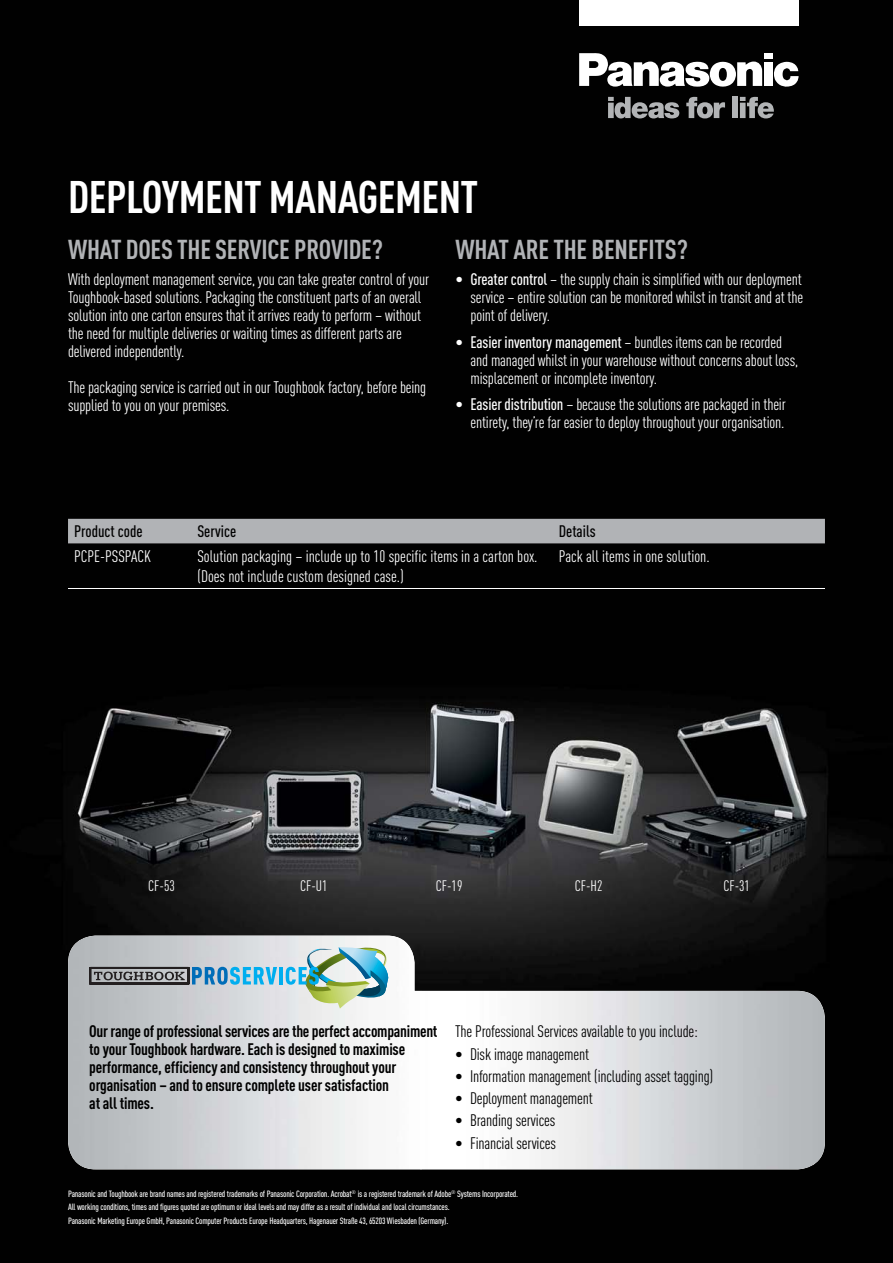
<style>
.page{position:relative;width:893px;height:1263px;background:#fff}
.page>*{position:absolute;margin:0;border:0;box-sizing:border-box;transform-origin:0 0}
.t1{font:700 condensed 45px "DIN Pro";letter-spacing:-.01em;color:#fff}
.t2{font:700 condensed 27px "DIN Pro";letter-spacing:-.01em;color:#b1b3b6}
.t3{font:condensed 16.5px/18px "DIN Pro";letter-spacing:-.01em;color:#fff}
.t4{font:700 condensed 16.5px/18px "DIN Pro";letter-spacing:-.01em;color:#000}
.t5{font:condensed 16.5px "DIN Pro";letter-spacing:-.01em;color:#000}
.t6{font:500 condensed 16.5px "DIN Pro";color:#000}
.t7{font:condensed 15px "DIN Pro";color:#fff}
.t8{font:500 condensed 9px/13.5px "DIN Pro";letter-spacing:-.02em;color:#fff}
.s1{font-weight:500}
</style>
<div class="page">
<img style="left:0;top:0;width:893px;height:1263px">
<img style="left:68px;top:935px;width:354px;height:234px">
<img style="left:421px;top:982px;width:404px;height:187px">
<hr style="left:279px;top:967px;width:4px;height:17px;background:#00aeef">
<img style="left:286px;top:947px;width:103px;height:61px">
<svg style="left:89px;top:967px;width:188px;height:18px;background:#6a8da0"></svg>
<div style="left:579px;top:0;width:220px;height:26px;background:#fff"></div>
<svg style="left:579px;top:53px;width:183px;height:34px"></svg>
<div style="left:764px;top:62px;width:9px;height:24px;background:#fff"></div>
<div style="left:764px;top:53px;width:9px;height:6px;background:#fff"></div>
<svg style="left:774px;top:62px;width:25px;height:25px"></svg>
<svg style="left:608px;top:97px;width:71px;height:21px"></svg>
<svg style="left:686px;top:97px;width:39px;height:21px"></svg>
<div style="left:733px;top:97px;width:5px;height:21px;background:#b2b4b6"></div>
<svg style="left:740px;top:97px;width:34px;height:21px"></svg>
<div style="left:68px;top:519px;width:757px;height:24px;background:#b1b3b6"></div>
<hr style="left:68px;top:588px;width:757px;height:1px;background:#fff">
<h1 class="t1" style="left:68px;top:181px;width:412px">DEPLOYMENT MANAGEMENT</h1>
<h2 class="t2" style="left:68px;top:240px;width:316px">WHAT DOES THE SERVICE PROVIDE?</h2>
<p class="t3" style="left:68px;top:272px;width:363px">With deployment management service, you can take greater control of your Toughbook-based solutions. Packaging the constituent parts of an overall solution into one carton ensures that it arrives ready to perform – without the need for multiple deliveries or waiting times as different parts are delivered independently.</p>
<p class="t3" style="left:68px;top:380px;width:360px">The packaging service is carried out in our Toughbook factory, before being supplied to you on your premises.</p>
<h2 class="t2" style="left:455px;top:240px;width:234px">WHAT ARE THE BENEFITS?</h2>
<p class="t3" style="left:470px;top:272px;width:334px;text-align:justify;text-indent:-15px">• <span class="s1">Greater control</span> – the supply chain is simplified with our deployment service – entire solution can be monitored whilst in transit and at the point of delivery.</p>
<p class="t3" style="left:470px;top:335px;width:329px;text-indent:-15px">• <span class="s1">Easier inventory management</span> – bundles items can be recorded and managed whilst in your warehouse without concerns about loss, misplacement or incomplete inventory.</p>
<p class="t3" style="left:455px;top:397px;width:332px;text-align:right">• <span class="s1">Easier distribution</span> – because the solutions are packaged in their entirety, they’re far easier to deploy throughout your organisation.</p>
<p class="t6" style="left:74px;top:526px;width:70px">Product code</p>
<p class="t6" style="left:197px;top:526px;width:40px">Service</p>
<p class="t6" style="left:559px;top:526px;width:38px">Details</p>
<p class="t3" style="left:74px;top:549px;width:78px">PCPE-PSSPACK</p>
<p class="t3" style="left:197px;top:548px;width:342px;line-height:19.8px">Solution packaging – include up to 10 specific items in a carton box. (Does not include custom designed case.)</p>
<p class="t3" style="left:559px;top:549px;width:152px">Pack all items in one solution.</p>
<p class="t7" style="left:148px;top:880px;width:28px">CF-53</p>
<p class="t7" style="left:300px;top:880px;width:29px">CF-U1</p>
<p class="t7" style="left:436px;top:880px;width:28px">CF-19</p>
<p class="t7" style="left:575px;top:880px;width:29px">CF-H2</p>
<p class="t7" style="left:723px;top:880px;width:28px">CF-31</p>
<p class="t4" style="left:89px;top:1024px;width:350px">Our range of professional services are the perfect accompaniment to your Toughbook hardware. Each is designed to maximise performance, efficiency and consistency throughout your organisation – and to ensure complete user satisfaction<br>at all times.</p>
<p class="t5" style="left:455px;top:1026px;width:244px">The Professional Services available to you include:</p>
<p class="t5" style="left:455px;top:1048px;width:136px">• Disk image management</p>
<p class="t5" style="left:455px;top:1070px;width:260px">• Information management (including asset tagging)</p>
<p class="t5" style="left:455px;top:1092px;width:139px">• Deployment management</p>
<p class="t5" style="left:455px;top:1115px;width:102px">• Branding services</p>
<p class="t5" style="left:455px;top:1137px;width:103px">• Financial services</p>
<p class="t8" style="left:68px;top:1188px;width:452px">Panasonic and Toughbook are brand names and registered trademarks of Panasonic Corporation. Acrobat<sup>®</sup> is a registered trademark of Adobe<sup>®</sup> Systems Incorporated.<br>All working conditions, times and figures quoted are optimum or ideal levels and may differ as a result of individual and local circumstances.<br>Panasonic Marketing Europe GmbH, Panasonic Computer Products Europe Headquarters, Hagenauer Straße 43, 65203 Wiesbaden (Germany).</p>
</div>
